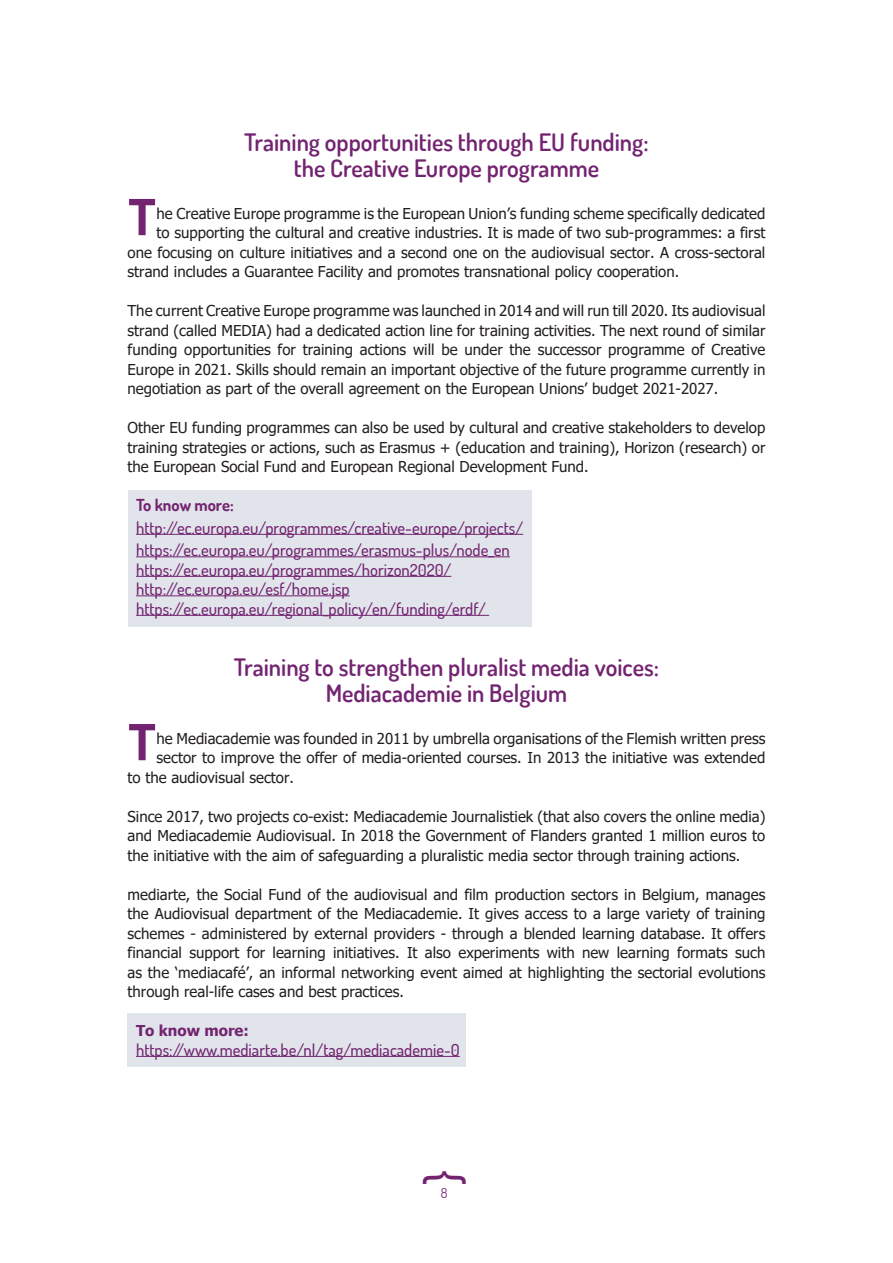
<style>
.page{position:relative;width:893px;height:1263px;background:#fff}
.page>*{position:absolute;margin:0;border:0;box-sizing:border-box;transform-origin:0 0}
.t1{font:50.85px "DIN Bold";color:#732471}
.t2{font:45px "Arial";color:#732471}
.t3{font:600 24px/25.5px "Dosis";color:#732471;text-align:center}
.t4{font:500 16.5px/19.5px "Dosis";color:#732471}
.t5{font:700 16.5px "Dosis";color:#732471}
.t6{font:15px/19.5px "Tahoma";color:#231f20;text-align:justify}
.t7{font:700 15px "Tahoma";color:#732471}
</style>
<div class="page">
<div style="left:128px;top:490px;width:403px;height:136px;background:#e1e4ea"></div>
<div style="left:128px;top:1013px;width:338px;height:54px;background:#e1e4ea"></div>
<hr style="left:136px;top:534px;width:387px;height:1px;background:#732471">
<hr style="left:136px;top:557px;width:374px;height:1px;background:#732471">
<hr style="left:136px;top:576px;width:315px;height:1px;background:#732471">
<hr style="left:136px;top:596px;width:214px;height:1px;background:#732471">
<hr style="left:136px;top:615px;width:353px;height:1px;background:#732471">
<hr style="left:136px;top:1056px;width:324px;height:1px;background:#732471">
<h3 class="t3" style="left:244px;top:129px;width:406px">Training opportunities through EU funding: the Creative Europe programme</h3>
<h1 class="t1" style="left:128px;top:184px;width:31px">T</h1>
<p class="t6" style="left:157px;top:204px;width:610px">he Creative Europe programme is the European Union’s funding scheme specifically dedicated</p>
<p class="t6" style="left:157px;top:224px;width:610px">to supporting the cultural and creative industries. It is made of two sub-programmes: a first</p>
<p class="t6" style="left:128px;top:243px;width:639px">one focusing on culture initiatives and a second one on the audiovisual sector. A cross-sectoral</p>
<p class="t6" style="left:128px;top:263px;width:553px">strand includes a Guarantee Facility and promotes transnational policy cooperation.</p>
<p class="t6" style="left:128px;top:302px;width:639px">The current Creative Europe programme was launched in 2014 and will run till 2020. Its audiovisual strand (called MEDIA) had a dedicated action line for training activities. The next round of similar funding opportunities for training actions will be under the successor programme of Creative Europe in 2021. Skills should remain an important objective of the future programme currently in negotiation as part of the overall agreement on the European Unions’ budget 2021-2027.</p>
<p class="t6" style="left:128px;top:419px;width:639px">Other EU funding programmes can also be used by cultural and creative stakeholders to develop training strategies or actions, such as Erasmus + (education and training), Horizon (research) or the European Social Fund and European Regional Development Fund.</p>
<p class="t5" style="left:136px;top:494px;width:99px">To know more:</p>
<p class="t4" style="left:136px;top:516px;width:389px;line-height:22.5px">http://ec.europa.eu/programmes/creative-europe/projects/ https://ec.europa.eu/programmes/erasmus-plus/node_en</p>
<p class="t4" style="left:136px;top:559px;width:351px">https://ec.europa.eu/programmes/horizon2020/ http://ec.europa.eu/esf/home.jsp https://ec.europa.eu/regional_policy/en/funding/erdf/</p>
<h3 class="t3" style="left:234px;top:654px;width:426px">Training to strengthen pluralist media voices:<br>Mediacademie in Belgium</h3>
<h1 class="t1" style="left:128px;top:709px;width:31px">T</h1>
<p class="t6" style="left:157px;top:729px;width:610px">he Mediacademie was founded in 2011 by umbrella organisations of the Flemish written press</p>
<p class="t6" style="left:157px;top:749px;width:610px">sector to improve the offer of media-oriented courses. In 2013 the initiative was extended</p>
<p class="t6" style="left:128px;top:768px;width:168px">to the audiovisual sector.</p>
<p class="t6" style="left:128px;top:807px;width:639px">Since 2017, two projects co-exist: Mediacademie Journalistiek (that also covers the online media) and Mediacademie Audiovisual. In 2018 the Government of Flanders granted 1 million euros to the initiative with the aim of safeguarding a pluralistic media sector through training actions.</p>
<p class="t6" style="left:128px;top:885px;width:639px">mediarte, the Social Fund of the audiovisual and film production sectors in Belgium, manages the Audiovisual department of the Mediacademie. It gives access to a large variety of training schemes - administered by external providers - through a blended learning database. It offers financial support for learning initiatives. It also experiments with new learning formats such as the ‘mediacafé’, an informal networking event aimed at highlighting the sectorial evolutions through real-life cases and best practices.</p>
<p class="t7" style="left:136px;top:1020px;width:114px">To know more:</p>
<p class="t4" style="left:136px;top:1039px;width:325px">https://www.mediarte.be/nl/tag/mediacademie-0</p>
<h2 class="t2" style="left:479px;top:1170px;width:17px;rotate:90deg">{</h2>
</div>
